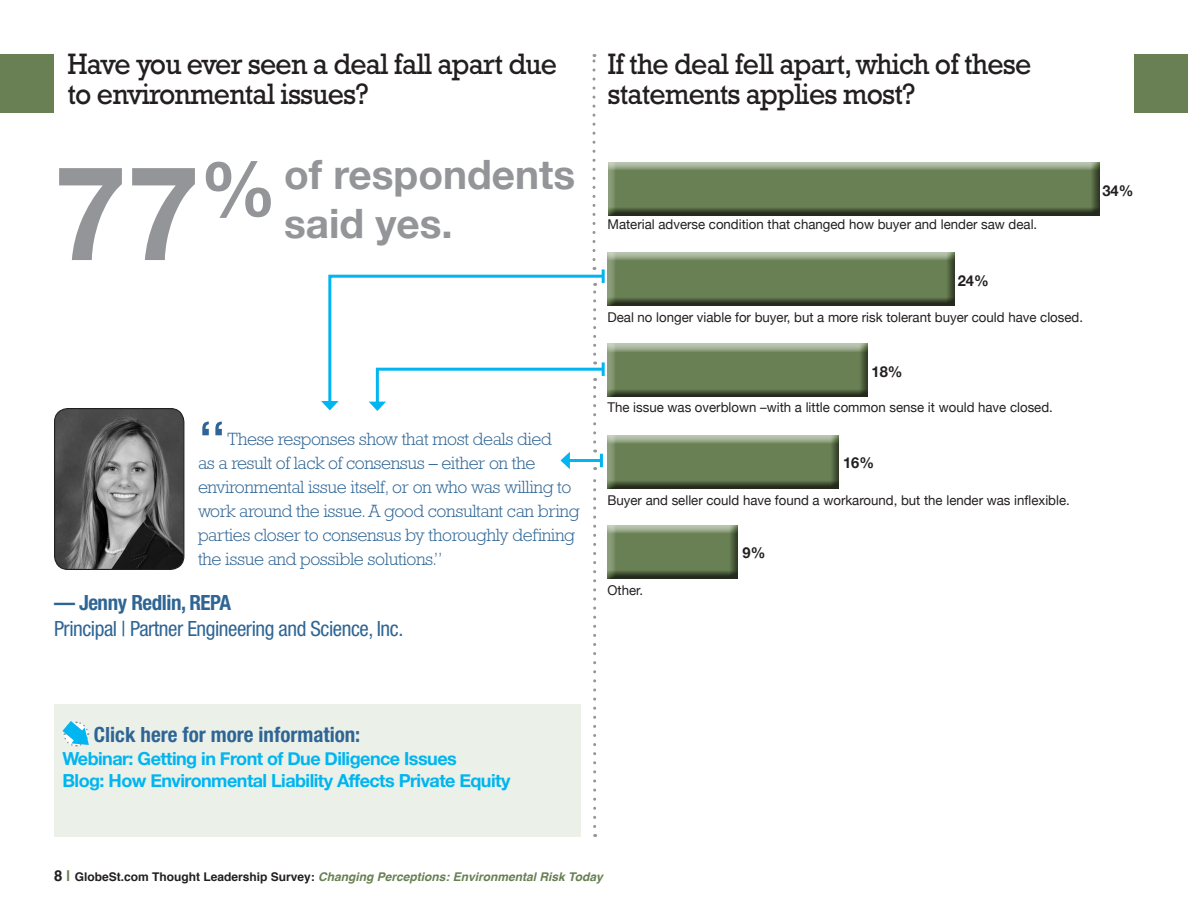
<style>
.page{position:relative;width:1188px;height:918px;background:#fff}
.page>*{position:absolute;margin:0;border:0;box-sizing:border-box;transform-origin:0 0}
.t1{font:700 131.4px "Helvetica Neue";color:#939598}
.t2{font:54px "Rockwell Std";color:#2f6594}
.t3{font:700 40.5px "Helvetica Neue";color:#939598}
.BHEAD{font:30px/30px "Rockwell Std";letter-spacing:-.03em;color:#231f20;scale:.95 1}
.t4{font:condensed 21px/25.5px "Helvetica Neue LT Std";letter-spacing:-.02em;color:#2f6594}
.t5{font:700 condensed 21px "Helvetica Neue LT Std";color:#2f6594}
.t6{font:300 18px/24px "Rockwell Std";letter-spacing:-.02em;color:#2f6594}
.t7{font:700 18px "Helvetica Neue";letter-spacing:-.03em;color:#00b5f0}
.chart_numbers{font:700 15px "Helvetica Neue";color:#231f20}
.chart{font:13.5px "Helvetica Neue";color:#231f20}
.t8{font:italic 700 12px "Helvetica";color:#688053}
.s1{font-weight:700}
.s2{font-style:normal;font-size:15px;color:#231f20}
.s3{font-style:normal;font-size:15px}
.s4{font-style:normal;color:#231f20}
</style>
<div class="page">
<div style="left:0;top:54px;width:54px;height:59px;background:#688053"></div>
<div style="left:54px;top:704px;width:526px;height:133px;background:#ebf0e9"></div>
<svg style="left:62px;top:721px;width:27px;height:26px"></svg>
<svg style="left:592px;top:54px;width:4px;height:206px"></svg>
<div style="left:1134px;top:54px;width:54px;height:59px;background:#688053"></div>
<div style="left:605px;top:525px;width:133px;height:56px;background:#231f20;opacity:.75"></div>
<div style="left:605px;top:343px;width:264px;height:56px;background:#231f20;opacity:.75"></div>
<div style="left:605px;top:252px;width:351px;height:56px;background:#231f20;opacity:.75"></div>
<div style="left:605px;top:162px;width:495px;height:56px;background:#231f20;opacity:.75"></div>
<div style="left:605px;top:435px;width:235px;height:56px;background:#231f20;opacity:.75"></div>
<img style="left:55px;top:409px;width:129px;height:160px">
<div style="left:54px;top:408px;width:130px;height:162px;border:1px solid #231f20;border-radius:14px"></div>
<hr style="left:567px;top:459px;width:34px;height:3px;background:#00b5f0">
<svg style="left:561px;top:452px;width:9px;height:17px"></svg>
<svg style="left:593px;top:450px;width:10px;height:377px"></svg>
<svg style="left:321px;top:267px;width:285px;height:175px"></svg>
<p class="BHEAD" style="left:68px;top:49px;width:517px">Have you ever seen a deal fall apart due to environmental issues?</p>
<p class="t1" style="left:54px;top:110px;width:224px">77<sup>%</sup></p>
<p class="t3" style="left:284px;top:143px;width:293px">of respondents</p>
<p class="t3" style="left:284px;top:192px;width:170px">said yes.</p>
<p class="t2" style="left:198px;top:409px;width:30px">“</p>
<p class="t6" style="left:198px;top:427px;width:383px;text-indent:30px">These responses show that most deals died<br>as a result of lack of consensus – either on the environmental issue itself, or on who was willing to work around the issue. A good consultant can bring parties closer to consensus by thoroughly defining the issue and possible solutions.”</p>
<p class="t4" style="left:54px;top:590px;width:351px"><span class="s1">— Jenny Redlin, REPA<br></span>Principal | Partner Engineering and Science, Inc.</p>
<p class="BHEAD" style="left:608px;top:49px;width:448px">If the deal fell apart, which of these statements applies most?</p>
<p class="chart" style="left:608px;top:215px;width:431px">Material adverse condition that changed how buyer and lender saw deal.</p>
<p class="chart_numbers" style="left:958px;top:269px;width:33px">24%</p>
<p class="chart" style="left:608px;top:307px;width:477px">Deal no longer viable for buyer, but a more risk tolerant buyer could have closed.</p>
<p class="chart_numbers" style="left:872px;top:360px;width:33px">18%</p>
<p class="chart" style="left:608px;top:397px;width:447px">The issue was overblown –with a little common sense it would have closed.</p>
<p class="chart_numbers" style="left:843px;top:451px;width:33px">16%</p>
<p class="chart" style="left:608px;top:490px;width:464px">Buyer and seller could have found a workaround, but the lender was inflexible.</p>
<p class="chart" style="left:608px;top:580px;width:37px">Other.</p>
<p class="chart_numbers" style="left:742px;top:541px;width:24px">9%</p>
<p class="chart_numbers" style="left:1102px;top:179px;width:33px">34%</p>
<p class="t5" style="left:94px;top:722px;width:268px">Click here for more information:</p>
<p class="t7" style="left:62px;top:744px;width:396px">Webinar: Getting in Front of Due Diligence Issues</p>
<p class="t7" style="left:62px;top:767px;width:449px">Blog: How Environmental Liability Affects Private Equity</p>
<p class="t8" style="left:54px;top:867px;width:550px"><span class="s2">8</span> <span class="s3">|</span> <span class="s4">GlobeSt.com Thought Leadership Survey:</span> Changing Perceptions: Environmental Risk Today</p>
</div>
